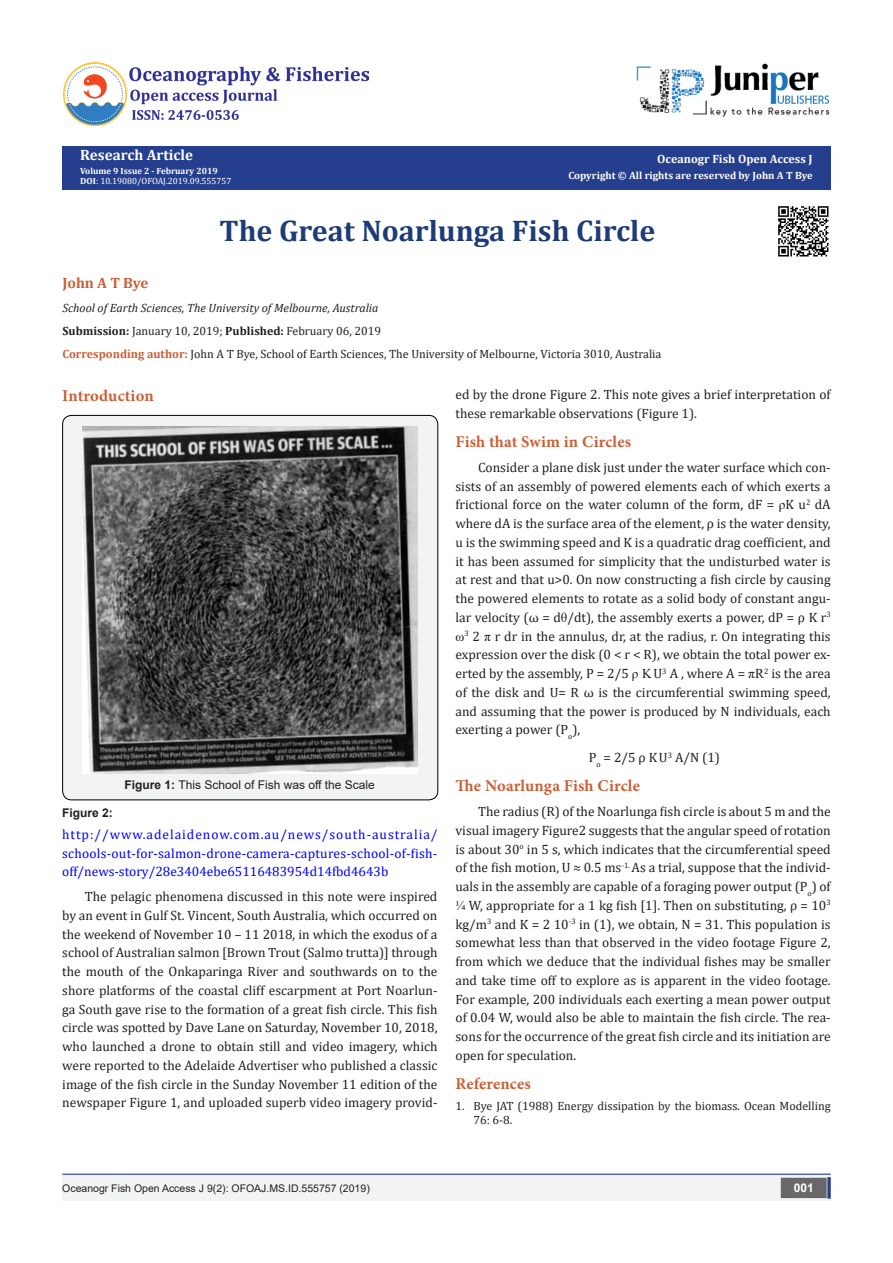
<style>
.page{position:relative;width:893px;height:1263px;background:#fff}
.page>*{position:absolute;margin:0;border:0;box-sizing:border-box;transform-origin:0 0}
.t1{font:700 30px "Cambria";color:#1d3c77}
.t2{font:700 16.5px "Minion Pro";letter-spacing:.01em;color:#ca5f37}
.t3{font:700 15px "Cambria";color:#fffefc}
.t4{font:700 15px "Cambria";color:#ca6035}
.t5{font:13.5px/18.8px "Cambria";color:#231f20;text-align:justify}
.t6{font:13.5px/18.8px "Cambria";color:#00f;text-align:justify}
.t7{font:12px/14.4px "Cambria";color:#231f20}
.t8{font:italic 12px "Cambria";color:#231f20}
.t9{font:12px "Arial";color:#231f20}
.t10{font:700 12px "Cambria";color:#fffefc}
.t11{font:700 12px "Arial";color:#231f20}
.t12{font:700 12px "Arial";color:#fff}
.t13{font:10.5px "Arial";color:#231f20}
.t14{font:700 10.5px "Cambria";color:#fffefc}
.t15{font:9px "Cambria";color:#fff}
.t16{font:700 9px "Cambria";color:#fffefc}
.s1{font-weight:700;color:#fffefc}
.s2{font-weight:700}
.s3{font-weight:700;color:#ca5f37}
.s4{font-family:"Times New Roman"}
</style>
<div class="page">
<div style="left:62px;top:146px;width:769px;height:43px;background:#253f8e"></div>
<div style="left:62px;top:1175px;width:441px;height:26px;background:#f2f3f4"></div>
<div style="left:503px;top:1175px;width:328px;height:26px;background:#f2f3f4"></div>
<div style="left:781px;top:1178px;width:45px;height:19px;background:#68676a"></div>
<div style="left:781px;top:1178px;width:46px;height:20px;border:2px solid #68676a"></div>
<svg style="left:827px;top:1177px;width:4px;height:22px"></svg>
<img style="left:636px;top:63px;width:194px;height:54px">
<hr style="left:62px;top:1173px;width:769px;height:2px;background:#253f8e">
<img style="left:64px;top:62px;width:304px;height:64px">
<div style="left:63px;top:415px;width:375px;height:385px;background:#f2f3f4;border-radius:9px"></div>
<div style="left:62px;top:415px;width:376px;height:385px;border:1px solid #000;border-radius:9px"></div>
<img style="left:83px;top:426px;width:335px;height:347px">
<img style="left:778px;top:206px;width:51px;height:51px">
<p class="t3" style="left:80px;top:144px;width:114px">Research Article</p>
<p class="t16" style="left:80px;top:164px;width:139px">Volume 9 Issue 2 - February 2019</p>
<p class="t15" style="left:80px;top:176px;width:153px"><span class="s1">D</span><span class="s2">OI</span>: 10.19080/OFOAJ.2019.09.555757</p>
<p class="t10" style="left:657px;top:150px;width:157px">Oceanogr Fish Open Access J</p>
<p class="t14" style="left:568px;top:168px;width:246px">Copyright © All rights are reserved by John A T Bye</p>
<p class="t1" style="left:219px;top:210px;width:437px">The Great Noarlunga Fish Circle</p>
<p class="t4" style="left:62px;top:272px;width:88px">John A T Bye</p>
<p class="t8" style="left:62px;top:299px;width:318px">School of Earth Sciences, The University of Melbourne, Australia</p>
<p class="t7" style="left:62px;top:324px;width:320px"><span class="s2">Submission:</span> January 10, 2019; <span class="s2">Published:</span> February 06, 2019</p>
<p class="t7" style="left:62px;top:347px;width:601px"><span class="s3">Corresponding author:</span> John A T Bye, School of Earth Sciences, The University of Melbourne, Victoria 3010, Australia</p>
<p class="t2" style="left:62px;top:384px;width:93px">Introduction</p>
<p class="t9" style="left:125px;top:776px;width:252px"><span class="s2">Figure 1:</span> This School of Fish was off the Scale</p>
<p class="t11" style="left:62px;top:804px;width:52px">Figure 2:</p>
<p class="t6" style="left:62px;top:825px;width:377px">http://www.adelaidenow.com.au/news/south-australia/ schools-out-for-salmon-drone-camera-captures-school-of-fish&shy;off/news-story/28e3404ebe65116483954d14fbd4643b</p>
<p class="t5" style="left:62px;top:887px;width:377px;text-indent:22px">The pelagic phenomena discussed in this note were inspired by an event in Gulf St. Vincent, South Australia, which occurred on the weekend of November 10 – 11 2018, in which the exodus of a school of Australian salmon [Brown Trout (Salmo trutta)] through the mouth of the Onkaparinga River and southwards on to the shore platforms of the coastal cliff escarpment at Port Noarlun&shy;ga South gave rise to the formation of a great fish circle. This fish circle was spotted by Dave Lane on Saturday, November 10, 2018, who launched a drone to obtain still and video imagery, which were reported to the Adelaide Advertiser who published a classic image of the fish circle in the Sunday November 11 edition of the newspaper Figure 1, and uploaded superb video imagery provid-</p>
<p class="t5" style="left:455px;top:385px;width:377px">ed by the drone Figure 2. This note gives a brief interpretation of these remarkable observations (Figure 1).</p>
<p class="t2" style="left:455px;top:430px;width:177px">Fish that Swim in Circles</p>
<p class="t5" style="left:455px;top:458px;width:377px;text-indent:22px">Consider a plane disk just under the water surface which con&shy;sists of an assembly of powered elements each of which exerts a frictional force on the water column of the form, dF = <span class="s4">ρ</span>K u<sup>2</sup> dA where dA is the surface area of the element, ρ is the water density, u is the swimming speed and K is a quadratic drag coefficient, and it has been assumed for simplicity that the undisturbed water is at rest and that u&gt;0. On now constructing a fish circle by causing the powered elements to rotate as a solid body of constant angu&shy;lar velocity (ω = d<span class="s4">θ</span>/dt), the assembly exerts a power, dP = ρ K r<sup>3 </sup><span class="s4">ω</span><sup>3</sup> 2 <span class="s4">π</span> r dr in the annulus, dr, at the radius, r. On integrating this expression over the disk (0 &lt; r &lt; R), we obtain the total power ex&shy;erted by the assembly, P = 2/5 <span class="s4">ρ K</span>U<sup>3</sup> A , where A = <span class="s4">πR</span><sup>2</sup> is the area of the disk and U= R ω is the circumferential swimming speed, and assuming that the power is produced by N individuals, each exerting a power (P<sub>o</sub>),</p>
<p class="t5" style="left:589px;top:748px;width:133px">P<sub>o</sub> = 2/5 ρ KU<sup>3</sup> A/N (1)</p>
<p class="t2" style="left:455px;top:774px;width:186px">The Noarlunga Fish Circle</p>
<p class="t5" style="left:455px;top:802px;width:377px;text-indent:22px">The radius (R) of the Noarlunga fish circle is about 5 m and the visual imagery Figure2 suggests that the angular speed of rotation is about 30<sup>o</sup> in 5 s, which indicates that the circumferential speed of the fish motion, U ≈ 0.5 ms<sup>-1.</sup> As a trial, suppose that the individ&shy;uals in the assembly are capable of a foraging power output (P<sub>o</sub>) of <span class="s4">¼</span> W, appropriate for a 1 kg fish [1]. Then on substituting, ρ = 10<sup>3 </sup>kg/m<sup>3</sup> and K = 2 10<sup>-3</sup> in (1), we obtain, N = 31. This population is somewhat less than that observed in the video footage Figure 2, from which we deduce that the individual fishes may be smaller and take time off to explore as is apparent in the video footage.<br>For example, 200 individuals each exerting a mean power output of 0.04 W, would also be able to maintain the fish circle. The rea&shy;sons for the occurrence of the great fish circle and its initiation are open for speculation.</p>
<p class="t2" style="left:455px;top:1072px;width:77px">References</p>
<p class="t7" style="left:473px;top:1098px;width:359px;text-indent:-18px">1. Bye JAT (1988) Energy dissipation by the biomass. Ocean Modelling<br>76: 6-8.</p>
<p class="t13" style="left:62px;top:1180px;width:309px">Oceanogr Fish Open Access J 9(2): OFOAJ.MS.ID.555757 (2019)</p>
<p class="t12" style="left:794px;top:1179px;width:22px">001</p>
</div>
